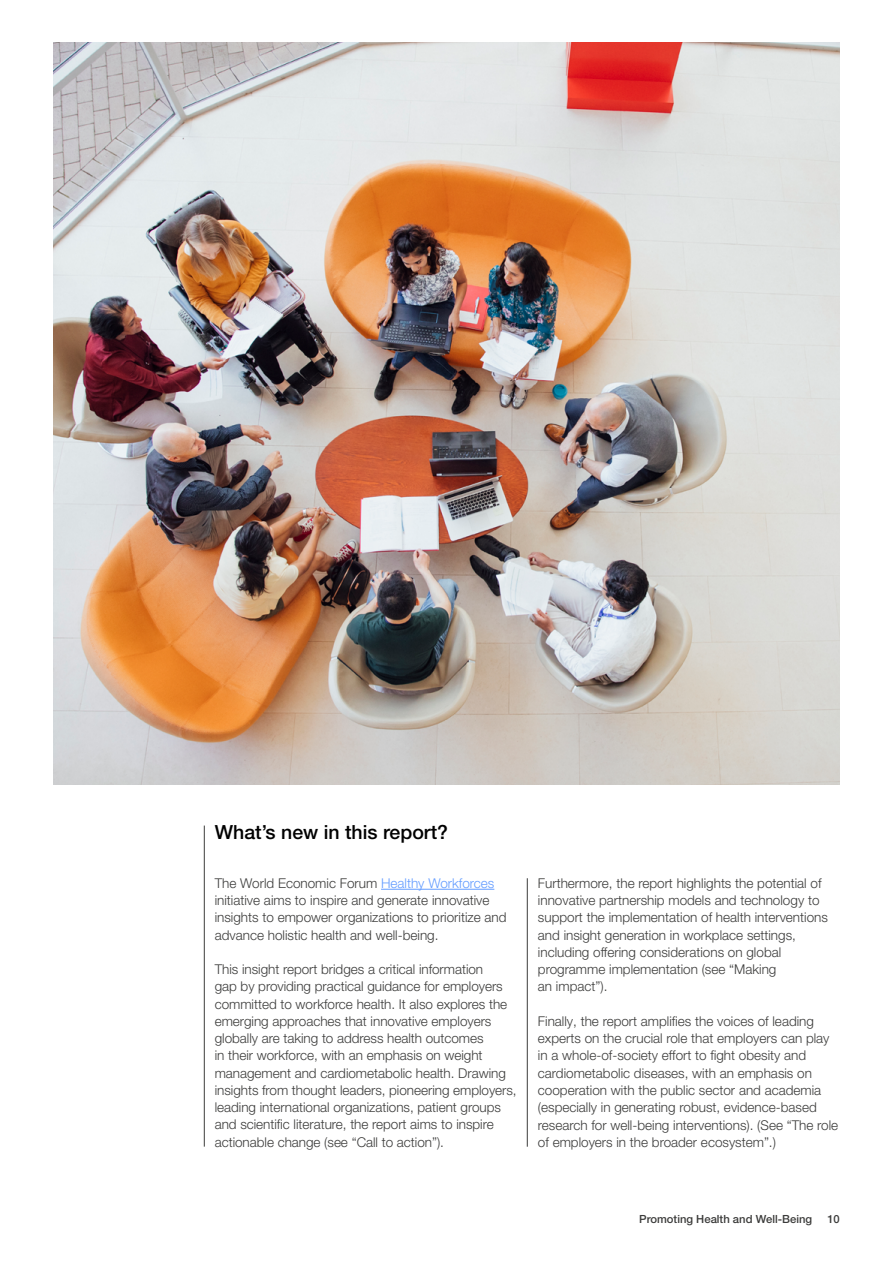
<style>
.page{position:relative;width:893px;height:1263px;background:#fff}
.page>*{position:absolute;margin:0;border:0;box-sizing:border-box;transform-origin:0 0}
.t1{font:500 19.5px "Helvetica Neue LT Pro";color:#000}
.t2{font:300 13.5px/17.2px "Helvetica Neue LT Pro";color:#3c3c3b}
.t3{font:500 11.25px "Helvetica Neue LT Pro";color:#3c3c3b}
.s1{color:#639cff}
</style>
<div class="page">
<hr style="left:204px;top:825px;width:1px;height:321px;background:#3c3c3b">
<hr style="left:381px;top:889px;width:113px;height:1px;background:#639cff">
<hr style="left:527px;top:878px;width:1px;height:269px;background:#3c3c3b">
<img style="left:53px;top:43px;width:787px;height:741px">
<h1 class="t1" style="left:215px;top:820px;width:235px">What’s new in this report?</h1>
<p class="t2" style="left:215px;top:874px;width:293px">The World Economic Forum <span class="s1">Healthy Workforces </span>initiative aims to inspire and generate innovative insights to empower organizations to prioritize and advance holistic health and well-being.</p>
<p class="t2" style="left:215px;top:960px;width:303px">This insight report bridges a critical information<br>gap by providing practical guidance for employers committed to workforce health. It also explores the emerging approaches that innovative employers globally are taking to address health outcomes<br>in their workforce, with an emphasis on weight management and cardiometabolic health. Drawing insights from thought leaders, pioneering employers, leading international organizations, patient groups and scientific literature, the report aims to inspire actionable change (see “Call to action”).</p>
<p class="t2" style="left:538px;top:874px;width:292px">Furthermore, the report highlights the potential of innovative partnership models and technology to support the implementation of health interventions and insight generation in workplace settings, including offering considerations on global programme implementation (see “Making<br>an impact”).</p>
<p class="t2" style="left:538px;top:1012px;width:302px">Finally, the report amplifies the voices of leading experts on the crucial role that employers can play in a whole-of-society effort to fight obesity and cardiometabolic diseases, with an emphasis on cooperation with the public sector and academia (especially in generating robust, evidence-based research for well-being interventions). (See “The role of employers in the broader ecosystem”.)</p>
<p class="t3" style="left:639px;top:1212px;width:174px">Promoting Health and Well-Being</p>
<p class="t3" style="left:827px;top:1212px;width:14px">10</p>
</div>
